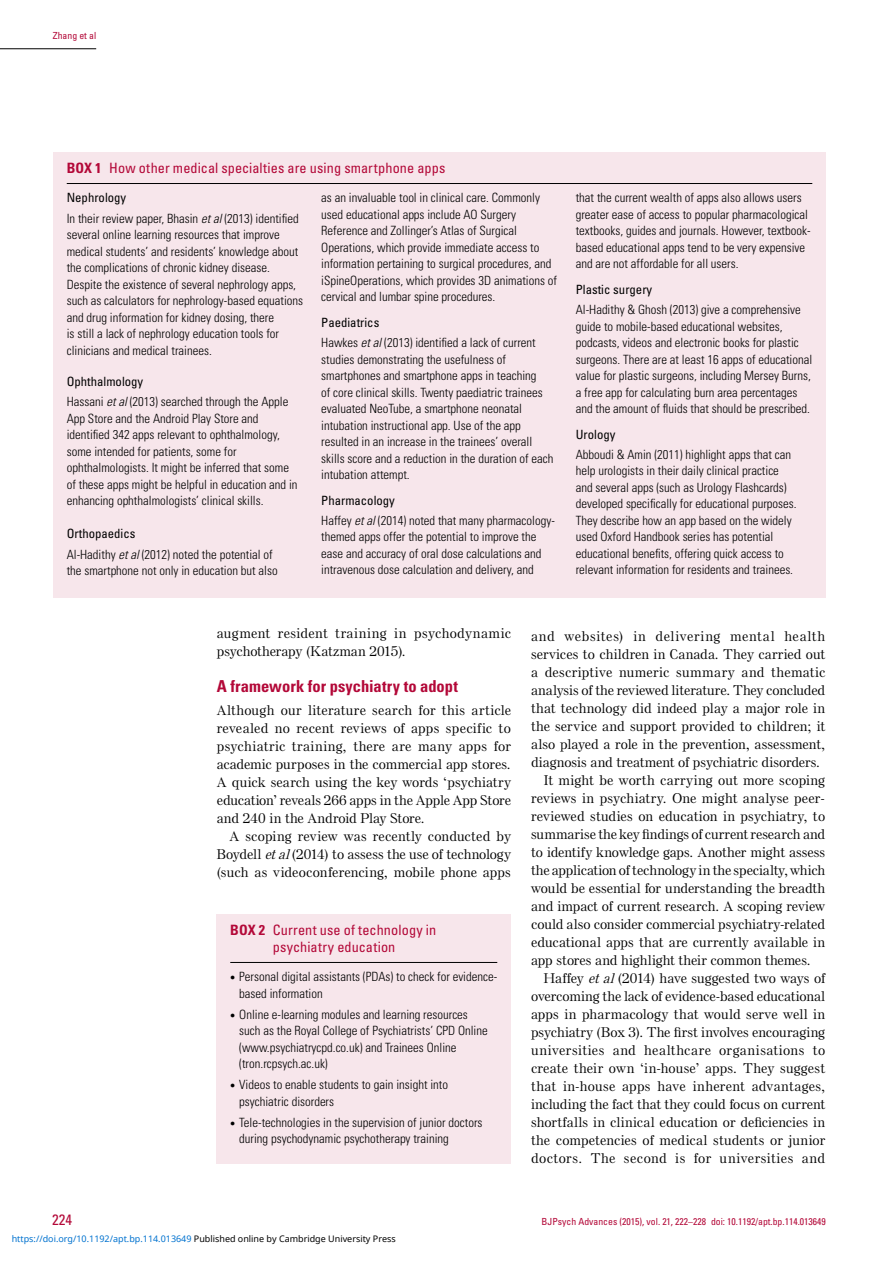
<style>
.page{position:relative;width:893px;height:1263px;background:#fff}
.page>*{position:absolute;margin:0;border:0;box-sizing:border-box;transform-origin:0 0}
.t1{font:700 condensed 16.5px "Univers LT Std";letter-spacing:.005em;color:#b30838}
.t2{font:condensed 15px "Univers LT Std";color:#b30838}
.t3{font:condensed 14.25px/16.5px "Univers LT Std";letter-spacing:.01em;color:#b30838;text-align:center}
.t4{font:500 13.5px/18px "Else NPL Std";letter-spacing:.02em;color:#000;text-align:justify}
.t5{font:500 13.5px "Else NPL Std";letter-spacing:.055em;color:#000}
.t6{font:500 13.5px "Else NPL Std";letter-spacing:.04em;color:#000}
.t7{font:500 13.5px "Else NPL Std";letter-spacing:.05em;color:#000}
.t8{font:500 13.5px "Else NPL Std";letter-spacing:.065em;color:#000}
.t9{font:300 condensed 12.75px/16.5px "Univers LT Std";color:#000}
.t10{font:condensed 12.75px "Univers LT Std";color:#000}
.t11{font:condensed 9.75px "Univers LT Std";color:#b30838}
.t12{font:9px "Noto Sans";color:#0172cf}
.s1{font-weight:700}
.s2{font-weight:400}
.s3{font-style:italic}
.s4{font-family:"Newspaper Pi BT";font-weight:400;font-stretch:normal;font-size:7.5px}
.s5{color:#000}
</style>
<div class="page">
<hr style="left:0;top:49px;width:96px;height:1px;background:#000">
<div style="left:53px;top:152px;width:773px;height:445px;background:#f7e6eb"></div>
<hr style="left:67px;top:183px;width:745px;height:1px;background:#000">
<div style="left:217px;top:914px;width:294px;height:250px;background:#f7e6eb"></div>
<hr style="left:230px;top:962px;width:267px;height:1px;background:#000">
<p class="t11" style="left:53px;top:30px;width:45px">Zhang et al</p>
<p class="t3" style="left:67px;top:159px;width:380px"><span class="s1">BOX 1</span> How other medical specialties are using smartphone apps</p>
<p class="t9" style="left:67px;top:188px;width:233px;line-height:20.2px"><span class="s2">Nephrology<br></span>In their review paper, Bhasin <span class="s3">et al</span> (2013) identified</p>
<p class="t9" style="left:67px;top:226px;width:238px">several online learning resources that improve medical students’ and residents’ knowledge about the complications of chronic kidney disease.<br>Despite the existence of several nephrology apps, such as calculators for nephrology-based equations and drug information for kidney dosing, there<br>is still a lack of nephrology education tools for clinicians and medical trainees.</p>
<p class="t9" style="left:67px;top:371px;width:223px;line-height:20.2px"><span class="s2">Ophthalmology<br></span>Hassani <span class="s3">et al</span> (2013) searched through the Apple</p>
<p class="t9" style="left:67px;top:410px;width:232px">App Store and the Android Play Store and identified 342 apps relevant to ophthalmology, some intended for patients, some for ophthalmologists. It might be inferred that some of these apps might be helpful in education and in enhancing ophthalmologists’ clinical skills.</p>
<p class="t9" style="left:67px;top:524px;width:208px;line-height:20.2px"><span class="s2">Orthopaedics<br></span>Al-Hadithy <span class="s3">et al</span> (2012) noted the potential of</p>
<p class="t9" style="left:67px;top:562px;width:212px">the smartphone not only in education but also</p>
<p class="t9" style="left:321px;top:190px;width:237px">as an invaluable tool in clinical care. Commonly used educational apps include AO Surgery Reference and Zollinger’s Atlas of Surgical Operations, which provide immediate access to information pertaining to surgical procedures, and iSpineOperations, which provides 3D animations of cervical and lumbar spine procedures.</p>
<p class="t9" style="left:321px;top:312px;width:216px;line-height:20.2px"><span class="s2">Paediatrics<br></span>Hawkes <span class="s3">et al</span> (2013) identified a lack of current</p>
<p class="t9" style="left:321px;top:351px;width:234px">studies demonstrating the usefulness of smartphones and smartphone apps in teaching<br>of core clinical skills. Twenty paediatric trainees evaluated NeoTube, a smartphone neonatal intubation instructional app. Use of the app resulted in an increase in the trainees’ overall skills score and a reduction in the duration of each intubation attempt.</p>
<p class="t9" style="left:321px;top:490px;width:235px;line-height:20.2px"><span class="s2">Pharmacology<br></span>Haffey <span class="s3">et al</span> (2014) noted that many pharmacology-</p>
<p class="t9" style="left:321px;top:529px;width:222px">themed apps offer the potential to improve the ease and accuracy of oral dose calculations and intravenous dose calculation and delivery, and</p>
<p class="t9" style="left:576px;top:190px;width:236px">that the current wealth of apps also allows users greater ease of access to popular pharmacological textbooks, guides and journals. However, textbook&shy;based educational apps tend to be very expensive and are not affordable for all users.</p>
<p class="t10" style="left:576px;top:281px;width:78px">Plastic surgery</p>
<p class="t9" style="left:576px;top:301px;width:238px">Al-Hadithy &amp; Ghosh (2013) give a comprehensive guide to mobile-based educational websites, podcasts, videos and electronic books for plastic surgeons. There are at least 16 apps of educational value for plastic surgeons, including Mersey Burns, a free app for calculating burn area percentages and the amount of fluids that should be prescribed.</p>
<p class="t10" style="left:576px;top:426px;width:41px">Urology</p>
<p class="t9" style="left:576px;top:446px;width:222px">Abboudi &amp; Amin (2011) highlight apps that can help urologists in their daily clinical practice and several apps (such as Urology Flashcards) developed specifically for educational purposes.<br>They describe how an app based on the widely used Oxford Handbook series has potential educational benefits, offering quick access to relevant information for residents and trainees.</p>
<p class="t4" style="left:217px;top:625px;width:296px">augment resident training in psychodynamic psychotherapy (Katzman 2015).</p>
<p class="t1" style="left:217px;top:676px;width:243px">A framework for psychiatry to adopt</p>
<p class="t4" style="left:217px;top:701px;width:296px">Although our literature search for this article revealed no recent reviews of apps specific to psychiatric training, there are many apps for academic purposes in the commercial app stores.<br>A quick search using the key words ‘psychiatry education’ reveals 266 apps in the Apple App Store and 240 in the Android Play Store.</p>
<p class="t4" style="left:217px;top:827px;width:296px;text-indent:13px">A scoping review was recently conducted by Boydell <span class="s3">etal</span>(2014) to assess the use of technology (such as videoconferencing, mobile phone apps</p>
<p class="t3" style="left:230px;top:922px;width:208px"><span class="s1">BOX 2</span> Current use of technology in psychiatry education</p>
<p class="t9" style="left:239px;top:968px;width:259px;text-indent:-9px"><span class="s4">•</span> Personal digital assistants (PDAs) to check for evidence&shy;based information</p>
<p class="t9" style="left:239px;top:1006px;width:250px;text-indent:-9px"><span class="s4">•</span> Online e-learning modules and learning resources such as the Royal College of Psychiatrists’ CPD Online (www.psychiatrycpd.co.uk) and Trainees Online (tron.rcpsych.ac.uk)</p>
<p class="t9" style="left:239px;top:1076px;width:210px;text-indent:-9px"><span class="s4">•</span> Videos to enable students to gain insight into psychiatric disorders</p>
<p class="t9" style="left:239px;top:1114px;width:245px;text-indent:-9px"><span class="s4">•</span> Tele-technologies in the supervision of junior doctors during psychodynamic psychotherapy training</p>
<p class="t8" style="left:531px;top:628px;width:296px">and websites) in delivering mental health</p>
<p class="t4" style="left:531px;top:645px;width:296px">services to children in Canada. They carried out</p>
<p class="t6" style="left:531px;top:664px;width:295px">a descriptive numeric summary and thematic</p>
<p class="t4" style="left:531px;top:681px;width:296px">analysis of the reviewed literature. They concluded</p>
<p class="t4" style="left:531px;top:699px;width:295px">that technology did indeed play a major role in</p>
<p class="t4" style="left:531px;top:717px;width:296px">the service and support provided to children; it</p>
<p class="t4" style="left:531px;top:735px;width:295px">also played a role in the prevention, assessment,</p>
<p class="t4" style="left:531px;top:753px;width:290px">diagnosis and treatment of psychiatric disorders.</p>
<p class="t4" style="left:544px;top:771px;width:283px">It might be worth carrying out more scoping</p>
<p class="t4" style="left:531px;top:789px;width:295px">reviews in psychiatry. One might analyse peer-</p>
<p class="t4" style="left:531px;top:807px;width:295px">reviewed studies on education in psychiatry, to</p>
<p class="t4" style="left:531px;top:825px;width:295px">summarise the key findings of current research and</p>
<p class="t4" style="left:531px;top:843px;width:295px">to identify knowledge gaps. Another might assess</p>
<p class="t4" style="left:531px;top:861px;width:295px">the application of technology in the specialty, which</p>
<p class="t4" style="left:531px;top:879px;width:295px">would be essential for understanding the breadth</p>
<p class="t4" style="left:531px;top:897px;width:295px">and impact of current research. A scoping review</p>
<p class="t4" style="left:531px;top:915px;width:296px">could also consider commercial psychiatry-related</p>
<p class="t4" style="left:531px;top:933px;width:296px">educational apps that are currently available in</p>
<p class="t4" style="left:531px;top:951px;width:281px">app stores and highlight their common themes.</p>
<p class="t4" style="left:544px;top:969px;width:283px">Haffey <span class="s3">etal</span>(2014) have suggested two ways of</p>
<p class="t4" style="left:531px;top:987px;width:296px">overcoming the lack of evidence-based educational</p>
<p class="t4" style="left:531px;top:1005px;width:296px">apps in pharmacology that would serve well in</p>
<p class="t4" style="left:531px;top:1023px;width:296px">psychiatry (Box 3). The first involves encouraging</p>
<p class="t5" style="left:531px;top:1042px;width:295px">universities and healthcare organisations to</p>
<p class="t4" style="left:531px;top:1059px;width:295px">create their own ‘in-house’ apps. They suggest</p>
<p class="t4" style="left:531px;top:1077px;width:295px">that in-house apps have inherent advantages,</p>
<p class="t4" style="left:531px;top:1095px;width:295px">including the fact that they could focus on current</p>
<p class="t4" style="left:531px;top:1113px;width:296px">shortfalls in clinical education or deficiencies in</p>
<p class="t4" style="left:531px;top:1131px;width:296px">the competencies of medical students or junior</p>
<p class="t7" style="left:531px;top:1150px;width:296px">doctors. The second is for universities and</p>
<p class="t2" style="left:52px;top:1210px;width:21px">224</p>
<p class="t11" style="left:542px;top:1216px;width:286px">BJPsych Advances (2015), vol. 21, 222–228 doi: 10.1192/apt.bp.114.013649</p>
<p class="t12" style="left:12px;top:1232px;width:386px">https://doi.org/10.1192/apt.bp.114.013649 <span class="s5">Published online by Cambridge University Press</span></p>
</div>
